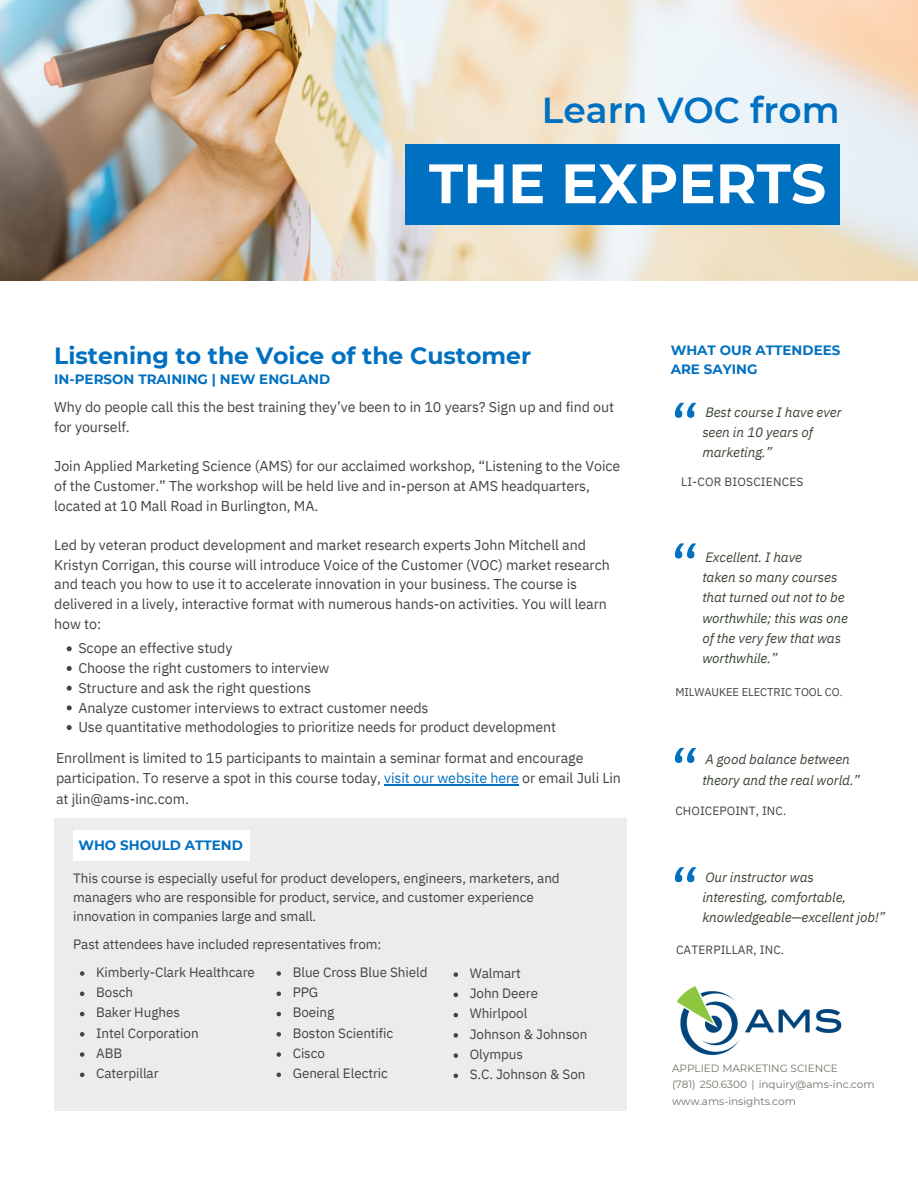
<style>
.page{position:relative;width:918px;height:1188px;background:#fff}
.page>*{position:absolute;margin:0;border:0;box-sizing:border-box;transform-origin:0 0}
.t1{font:60px/119.2px "IBM Plex Sans";color:#0070c0}
.t2{font:700 55.5px "Montserrat";color:#fff}
.t3{font:600 36px "Montserrat";color:#0070c0}
.t4{font:700 23.55px "Montserrat";color:#0070c0}
.t5{font:14.25px/19.6px "IBM Plex Sans";letter-spacing:-.005em;color:#444}
.t6{font:13.5px/20.2px "IBM Plex Sans";letter-spacing:-.005em;color:#444}
.t7{font:italic 13.5px/20.2px "IBM Plex Sans";letter-spacing:-.005em;color:#394432}
.t8{font:700 13.5px/19.2px "Montserrat";color:#0070c0}
.t9{font:12px "IBM Plex Sans";letter-spacing:.01em;color:#444}
.t10{font:11.25px "IBM Plex Sans";letter-spacing:-.005em;color:#444}
.t11{font:10.5px/16.8px "Montserrat";color:#6b7365}
.s1{color:#0070c0}
</style>
<div class="page">
<img style="left:0;top:0;width:918px;height:281px">
<div style="left:405px;top:144px;width:435px;height:81px;background:#0070c0"></div>
<div style="left:54px;top:818px;width:572px;height:293px;background:#ebeceb"></div>
<div style="left:73px;top:831px;width:177px;height:30px;background:#fff"></div>
<img style="left:676px;top:986px;width:166px;height:70px">
<svg style="left:67px;top:646px;width:5px;height:5px"></svg>
<svg style="left:67px;top:666px;width:5px;height:5px"></svg>
<svg style="left:67px;top:686px;width:5px;height:5px"></svg>
<svg style="left:67px;top:705px;width:5px;height:5px"></svg>
<svg style="left:67px;top:725px;width:5px;height:5px"></svg>
<hr style="left:384px;top:784px;width:135px;height:2px;background:#0070c0">
<svg style="left:277px;top:971px;width:4px;height:5px"></svg>
<svg style="left:277px;top:992px;width:4px;height:4px"></svg>
<svg style="left:277px;top:1012px;width:4px;height:4px"></svg>
<svg style="left:277px;top:1032px;width:4px;height:5px"></svg>
<svg style="left:277px;top:1052px;width:4px;height:5px"></svg>
<svg style="left:277px;top:1073px;width:4px;height:4px"></svg>
<svg style="left:80px;top:971px;width:4px;height:5px"></svg>
<svg style="left:80px;top:992px;width:4px;height:4px"></svg>
<svg style="left:80px;top:1012px;width:4px;height:4px"></svg>
<svg style="left:80px;top:1032px;width:4px;height:5px"></svg>
<svg style="left:80px;top:1052px;width:4px;height:5px"></svg>
<svg style="left:80px;top:1073px;width:4px;height:4px"></svg>
<svg style="left:454px;top:972px;width:4px;height:5px"></svg>
<svg style="left:454px;top:993px;width:4px;height:4px"></svg>
<svg style="left:454px;top:1013px;width:4px;height:4px"></svg>
<svg style="left:454px;top:1033px;width:4px;height:5px"></svg>
<svg style="left:454px;top:1053px;width:4px;height:5px"></svg>
<svg style="left:454px;top:1074px;width:4px;height:4px"></svg>
<h3 class="t3" style="left:542px;top:88px;width:299px">Learn VOC from</h3>
<h2 class="t2" style="left:429px;top:150px;width:399px">THE EXPERTS</h2>
<h3 class="t4" style="left:54px;top:342px;width:478px">Listening to the Voice of the Customer</h3>
<p class="t8" style="left:54px;top:370px;width:278px">IN-PERSON TRAINING | NEW ENGLAND</p>
<p class="t5" style="left:54px;top:397px;width:561px">Why do people call this the best training they’ve been to in 10 years? Sign up and find out for yourself.</p>
<p class="t5" style="left:54px;top:456px;width:568px">Join Applied Marketing Science (AMS) for our acclaimed workshop, “Listening to the Voice of the Customer.” The workshop will be held live and in-person at AMS headquarters, located at 10 Mall Road in Burlington, MA.</p>
<p class="t5" style="left:54px;top:535px;width:557px">Led by veteran product development and market research experts John Mitchell and Kristyn Corrigan, this course will introduce Voice of the Customer (VOC) market research and teach you how to use it to accelerate innovation in your business. The course is delivered in a lively, interactive format with numerous hands-on activities. You will learn how to:</p>
<p class="t5" style="left:78px;top:638px;width:479px">Scope an effective study<br>Choose the right customers to interview<br>Structure and ask the right questions<br>Analyze customer interviews to extract customer needs<br>Use quantitative methodologies to prioritize needs for product development</p>
<p class="t5" style="left:56px;top:748px;width:567px;line-height:20.2px">Enrollment is limited to 15 participants to maintain a seminar format and encourage participation. To reserve a spot in this course today, <span class="s1">visit our website here</span> or email Juli Lin at jlin@ams-inc.com.</p>
<p class="t8" style="left:78px;top:836px;width:166px">WHO SHOULD ATTEND</p>
<p class="t6" style="left:73px;top:868px;width:488px;line-height:19.2px">This course is especially useful for product developers, engineers, marketers, and managers who are responsible for product, service, and customer experience innovation in companies large and small.</p>
<p class="t6" style="left:293px;top:929px;width:136px;line-height:28.3px;text-indent:-220px">Past attendees have included representatives from:<br>Blue Cross Blue Shield</p>
<p class="t6" style="left:293px;top:982px;width:102px">PPG<br>Boeing<br>Boston Scientific<br>Cisco<br>General Electric</p>
<p class="t6" style="left:96px;top:962px;width:160px">Kimberly-Clark Healthcare<br>Bosch<br>Baker Hughes<br>Intel Corporation<br>ABB<br>Caterpillar</p>
<p class="t6" style="left:470px;top:963px;width:119px">Walmart<br>John Deere<br>Whirlpool<br>Johnson &amp; Johnson<br>Olympus<br>S.C. Johnson &amp; Son</p>
<p class="t8" style="left:671px;top:340px;width:171px">WHAT OUR ATTENDEES<br>ARE SAYING</p>
<h1 class="t1" style="left:671px;top:365px;width:30px">“</h1>
<p class="t7" style="left:702px;top:401px;width:141px">Best course I have ever seen in 10 years of marketing.”</p>
<p class="t9" style="left:681px;top:474px;width:124px">LI-COR BIOSCIENCES</p>
<h1 class="t1" style="left:671px;top:506px;width:30px">“</h1>
<p class="t7" style="left:702px;top:547px;width:147px">Excellent. I have<br>taken so many courses that turned out not to be worthwhile; this was one of the very few that was worthwhile.”</p>
<p class="t10" style="left:675px;top:684px;width:169px">MILWAUKEE ELECTRIC TOOL CO.</p>
<h1 class="t1" style="left:671px;top:710px;width:30px">“ “</h1>
<p class="t7" style="left:702px;top:749px;width:159px">A good balance between theory and the real world.”</p>
<p class="t9" style="left:675px;top:803px;width:112px">CHOICEPOINT, INC.</p>
<p class="t7" style="left:702px;top:867px;width:184px">Our instructor was<br>interesting, comfortable, knowledgeable—excellent job!”</p>
<p class="t9" style="left:676px;top:942px;width:110px">CATERPILLAR, INC.</p>
<p class="t11" style="left:672px;top:1059px;width:204px">APPLIED MARKETING SCIENCE<br>(781) 250.6300 | inquiry@ams-inc.com www.ams-insights.com</p>
</div>
